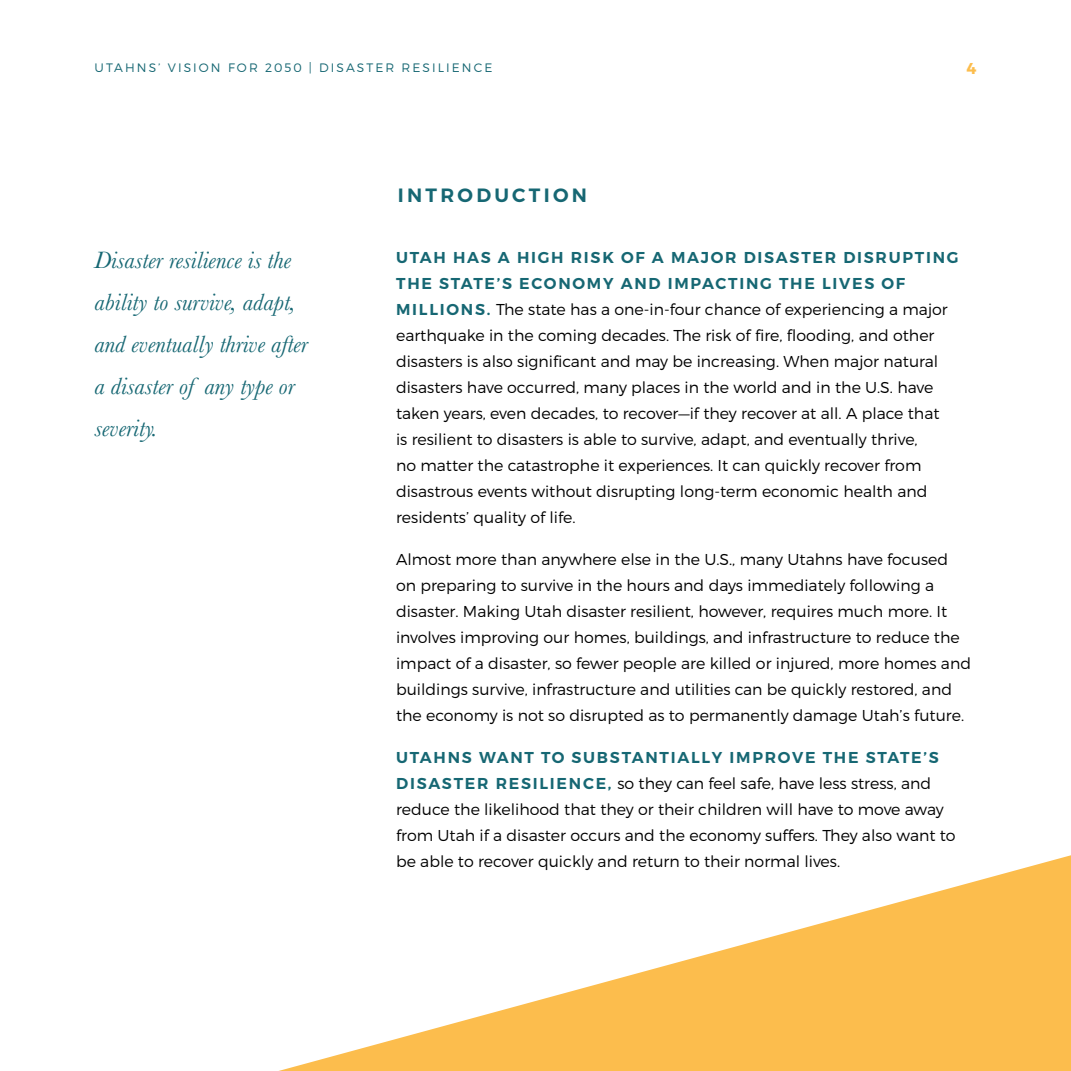
<style>
.page{position:relative;width:1071px;height:1071px;background:#fff}
.page>*{position:absolute;margin:0;border:0;box-sizing:border-box;transform-origin:0 0}
.t1{font:italic 24.5px/42px "Baskerville";color:#166773}
.t2{font:600 19.25px "Montserrat";letter-spacing:.17em;color:#166773}
.t3{font:300 15.75px/26.1px "Montserrat";color:#000}
.t4{font:700 15.75px "Montserrat";color:#fcbd4d}
.t5{font:300 12.25px "Montserrat";letter-spacing:.17em;color:#166773}
.s1{font-weight:600;color:#166773}
</style>
<div class="page">
<svg style="left:279px;top:855px;width:792px;height:216px"></svg>
<p class="t5" style="left:95px;top:60px;width:399px">UTAHNS’ VISION FOR 2050 | DISASTER RESILIENCE</p>
<p class="t4" style="left:967px;top:59px;width:11px">4</p>
<h1 class="t1" style="left:94px;top:239px;width:215px">Disaster resilience is the ability to survive, adapt, and eventually thrive after a disaster of any type or severity.</h1>
<p class="t2" style="left:398px;top:184px;width:191px">INTRODUCTION</p>
<p class="t3" style="left:396px;top:244px;width:564px"><span class="s1">UTAH HAS A HIGH RISK OF A MAJOR DISASTER DISRUPTING THE STATE’S ECONOMY AND IMPACTING THE LIVES OF MILLIONS.</span> The state has a one-in-four chance of experiencing a major earthquake in the coming decades. The risk of fire, flooding, and other disasters is also significant and may be increasing. When major natural disasters have occurred, many places in the world and in the U.S. have taken years, even decades, to recover—if they recover at all. A place that<br>is resilient to disasters is able to survive, adapt, and eventually thrive,<br>no matter the catastrophe it experiences. It can quickly recover from disastrous events without disrupting long-term economic health and residents’ quality of life.</p>
<p class="t3" style="left:396px;top:546px;width:577px">Almost more than anywhere else in the U.S., many Utahns have focused on preparing to survive in the hours and days immediately following a disaster. Making Utah disaster resilient, however, requires much more. It involves improving our homes, buildings, and infrastructure to reduce the impact of a disaster, so fewer people are killed or injured, more homes and buildings survive, infrastructure and utilities can be quickly restored, and the economy is not so disrupted as to permanently damage Utah’s future.</p>
<p class="t3" style="left:396px;top:744px;width:561px"><span class="s1">UTAHNS WANT TO SUBSTANTIALLY IMPROVE THE STATE’S DISASTER RESILIENCE,</span> so they can feel safe, have less stress, and reduce the likelihood that they or their children will have to move away from Utah if a disaster occurs and the economy suffers. They also want to be able to recover quickly and return to their normal lives.</p>
</div>
